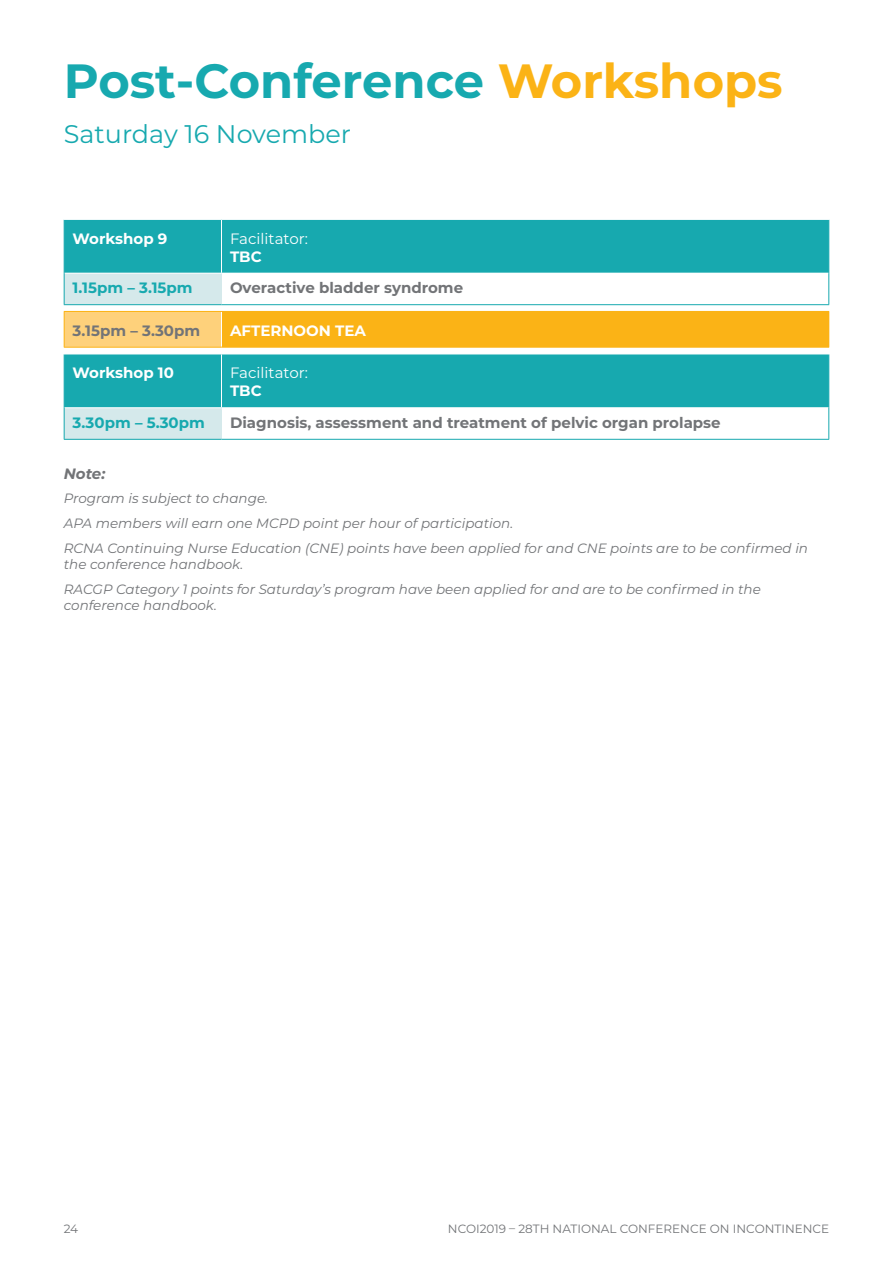
<style>
.page{position:relative;width:893px;height:1263px;background:#fff}
.page>*{position:absolute;margin:0;border:0;box-sizing:border-box;transform-origin:0 0}
.t1{font:700 48px "Montserrat";color:#17a9af}
.t2{font:25.5px "Montserrat";color:#17a9af}
.t3{font:700 15px "Montserrat";color:#727477}
.t4{font:700 15px "Montserrat";color:#fff}
.t5{font:700 15px "Montserrat";color:#17a9af}
.t6{font:15px "Montserrat";color:#fff}
.t7{font:italic 700 15px "Montserrat";color:#727477}
.t8{font:italic 13.5px/24.8px "Montserrat";color:#727477}
.t9{font:12px "Montserrat";color:#727477}
.s1{color:#fbb316}
</style>
<div class="page">
<div style="left:65px;top:220px;width:763px;height:53px;background:#17a9af"></div>
<div style="left:64px;top:273px;width:157px;height:32px;background:#d5e9eb"></div>
<hr style="left:64px;top:220px;width:1px;height:53px;background:#17a9af">
<hr style="left:828px;top:220px;width:1px;height:53px;background:#17a9af">
<hr style="left:221px;top:220px;width:1px;height:53px;background:#fff">
<hr style="left:65px;top:273px;width:156px;height:1px;background:#fff">
<hr style="left:221px;top:274px;width:1px;height:30px;background:#d5e9eb">
<hr style="left:64px;top:273px;width:1px;height:31px;background:#17a9af">
<hr style="left:828px;top:273px;width:1px;height:31px;background:#17a9af">
<hr style="left:64px;top:304px;width:157px;height:1px;background:#17a9af">
<hr style="left:221px;top:304px;width:608px;height:1px;background:#17a9af">
<div style="left:64px;top:311px;width:157px;height:36px;background:#fed17b"></div>
<div style="left:221px;top:311px;width:608px;height:36px;background:#fbb316"></div>
<hr style="left:221px;top:312px;width:1px;height:35px;background:#fff">
<hr style="left:64px;top:311px;width:157px;height:1px;background:#fbb316">
<hr style="left:64px;top:312px;width:1px;height:35px;background:#fbb316">
<hr style="left:64px;top:347px;width:157px;height:1px;background:#fbb316">
<hr style="left:221px;top:347px;width:608px;height:1px;background:#fbb316">
<div style="left:65px;top:355px;width:763px;height:52px;background:#17a9af"></div>
<div style="left:64px;top:408px;width:157px;height:31px;background:#d5e9eb"></div>
<hr style="left:64px;top:354px;width:1px;height:54px;background:#17a9af">
<hr style="left:828px;top:354px;width:1px;height:54px;background:#17a9af">
<hr style="left:221px;top:354px;width:1px;height:53px;background:#fff">
<hr style="left:64px;top:354px;width:157px;height:1px;background:#fff">
<hr style="left:221px;top:354px;width:608px;height:1px;background:#fff">
<hr style="left:221px;top:408px;width:1px;height:31px;background:#d5e9eb">
<hr style="left:64px;top:408px;width:1px;height:31px;background:#17a9af">
<hr style="left:828px;top:408px;width:1px;height:31px;background:#17a9af">
<hr style="left:64px;top:439px;width:157px;height:1px;background:#17a9af">
<hr style="left:221px;top:439px;width:608px;height:1px;background:#17a9af">
<h1 class="t1" style="left:64px;top:47px;width:720px">Post-Conference <span class="s1">Workshops</span></h1>
<h2 class="t2" style="left:64px;top:116px;width:289px">Saturday 16 November</h2>
<p class="t4" style="left:73px;top:227px;width:96px">Workshop 9</p>
<p class="t6" style="left:230px;top:228px;width:79px">Facilitator:</p>
<p class="t4" style="left:230px;top:245px;width:33px">TBC</p>
<p class="t5" style="left:73px;top:277px;width:121px">1.15pm – 3.15pm</p>
<p class="t3" style="left:230px;top:277px;width:235px">Overactive bladder syndrome</p>
<p class="t3" style="left:73px;top:320px;width:129px">3.15pm – 3.30pm</p>
<p class="t4" style="left:230px;top:320px;width:138px">AFTERNOON TEA</p>
<p class="t4" style="left:73px;top:362px;width:103px">Workshop 10</p>
<p class="t6" style="left:230px;top:363px;width:79px">Facilitator:</p>
<p class="t4" style="left:230px;top:380px;width:33px">TBC</p>
<p class="t5" style="left:73px;top:412px;width:134px">3.30pm – 5.30pm</p>
<p class="t3" style="left:230px;top:412px;width:492px">Diagnosis, assessment and treatment of pelvic organ prolapse</p>
<p class="t7" style="left:64px;top:463px;width:43px">Note:</p>
<p class="t8" style="left:64px;top:486px;width:746px">Program is subject to change.<br>APA members will earn one MCPD point per hour of participation.<br>RCNA Continuing Nurse Education (CNE) points have been applied for and CNE points are to be confirmed in</p>
<p class="t8" style="left:64px;top:551px;width:699px">the conference handbook.<br>RACGP Category 1 points for Saturday’s program have been applied for and are to be confirmed in the</p>
<p class="t8" style="left:64px;top:592px;width:155px">conference handbook.</p>
<p class="t9" style="left:64px;top:1221px;width:16px">24</p>
<p class="t9" style="left:448px;top:1221px;width:383px">NCOI2019 – 28TH NATIONAL CONFERENCE ON INCONTINENCE</p>
</div>
